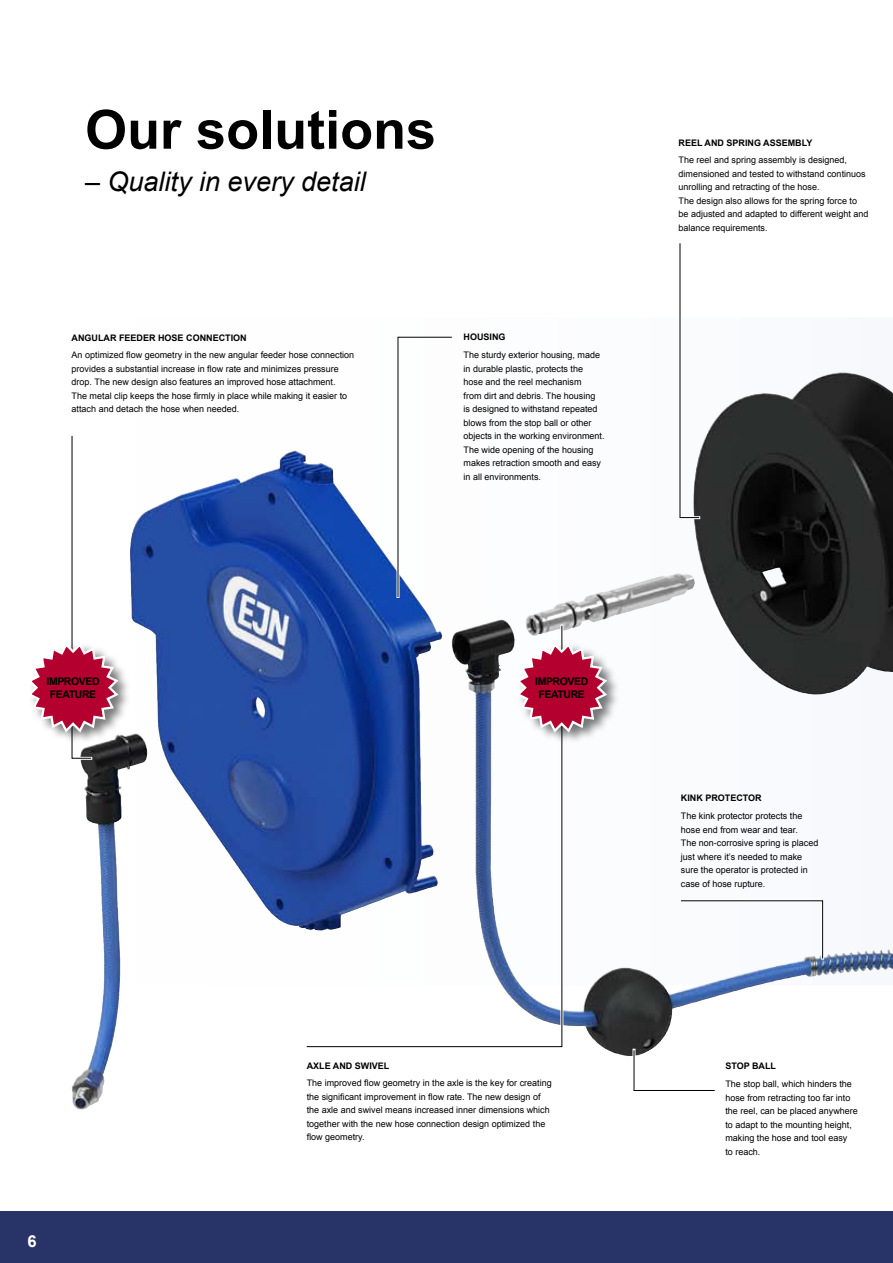
<style>
.page{position:relative;width:893px;height:1263px;background:#fff}
.page>*{position:absolute;margin:0;border:0;box-sizing:border-box;transform-origin:0 0}
.t1{font:700 54px "Arial";color:#000}
.t2{font:italic 27px "Arial";color:#000}
.t3{font:700 16.5px "Arial";color:#fff}
.t4{font:700 10.5px/12.6px "Arial";letter-spacing:-.04em;color:#000;text-align:center}
.t5{font:9px/13.5px "Arial";color:#000}
.t6{font:700 9px "Arial";color:#000}
</style>
<div class="page">
<svg style="left:80px;top:372px;width:813px;height:613px"></svg>
<div style="left:0;top:1212px;width:893px;height:51px;background:#283367"></div>
<img style="left:703px;top:373px;width:132px;height:135px">
<svg style="left:306px;top:625px;width:257px;height:422px"></svg>
<svg style="left:395px;top:336px;width:61px;height:265px"></svg>
<svg style="left:677px;top:243px;width:26px;height:278px"></svg>
<svg style="left:677px;top:898px;width:149px;height:65px"></svg>
<div style="left:26px;top:640px;width:105px;height:103px;background:#000;opacity:.54"></div>
<svg style="left:26px;top:435px;width:94px;height:326px"></svg>
<div style="left:515px;top:640px;width:104px;height:103px;background:#000;opacity:.54"></div>
<svg style="left:514px;top:641px;width:95px;height:93px"></svg>
<svg style="left:631px;top:1046px;width:84px;height:45px"></svg>
<h1 class="t1" style="left:85px;top:94px;width:353px">OUR SOLUTIONS</h1>
<h2 class="t2" style="left:85px;top:164px;width:282px">– Quality in every detail</h2>
<p class="t6" style="left:72px;top:331px;width:55px">ANGULAR FEEDER</p>
<p class="t6" style="left:158px;top:331px;width:42px">HOSE CONNE</p>
<p class="t6" style="left:219px;top:331px;width:13px">CTION</p>
<p class="t5" style="left:72px;top:348px;width:284px">An optimized flow geometry in the new angular feeder hose connection provides a substantial increase in flow rate and minimizes pressure drop. The new design also features an improved hose attachment.<br>The metal clip keeps the hose firmly in place while making it easier to attach and detach the hose when needed.</p>
<p class="t6" style="left:463px;top:331px;width:44px">HOUSING</p>
<p class="t5" style="left:463px;top:348px;width:143px">The sturdy exterior housing, made in durable plastic, protects the hose and the reel mechanism<br>from dirt and debris. The housing<br>is designed to withstand repeated blows from the stop ball or other objects in the working environment.<br>The wide opening of the housing makes retraction smooth and easy in all environments.</p>
<p class="t6" style="left:678px;top:137px;width:34px">REEL AND</p>
<p class="t6" style="left:727px;top:137px;width:13px">SPRIN</p>
<p class="t6" style="left:754px;top:137px;width:60px">G ASSEM BLY</p>
<p class="t5" style="left:678px;top:154px;width:191px">The reel and spring assembly is designed, dimensioned and tested to withstand continuos unrolling and retracting of the hose.<br>The design also allows for the spring force to be adjusted and adapted to different weight and balance requirements.</p>
<p class="t4" style="left:47px;top:675px;width:55px">IMPROVED<br>FEATURE</p>
<p class="t4" style="left:535px;top:675px;width:55px">IMPROVED<br>FEATURE</p>
<h3 class="t3" style="left:28px;top:1230px;width:11px">6</h3>
<p class="t6" style="left:307px;top:1059px;width:34px">AXLE AND</p>
<p class="t6" style="left:355px;top:1059px;width:13px">SWIVE</p>
<p class="t6" style="left:384px;top:1059px;width:7px">L</p>
<p class="t5" style="left:307px;top:1076px;width:247px">The improved flow geometry in the axle is the key for creating the significant improvement in flow rate. The new design of the axle and swivel means increased inner dimensions which together with the new hose connection design optimized the flow geometry.</p>
<p class="t6" style="left:681px;top:792px;width:13px">KINK</p>
<p class="t6" style="left:705px;top:792px;width:7px">PROTE</p>
<p class="t6" style="left:736px;top:792px;width:14px">CTOR</p>
<p class="t5" style="left:681px;top:809px;width:139px">The kink protector protects the hose end from wear and tear.<br>The non-corrosive spring is placed just where it’s needed to make sure the operator is protected in case of hose rupture.</p>
<p class="t6" style="left:725px;top:1060px;width:7px">STOP</p>
<p class="t6" style="left:752px;top:1060px;width:25px">BALL</p>
<p class="t5" style="left:725px;top:1077px;width:134px">The stop ball, which hinders the hose from retracting too far into the reel, can be placed anywhere to adapt to the mounting height, making the hose and tool easy<br>to reach.</p>
</div>
